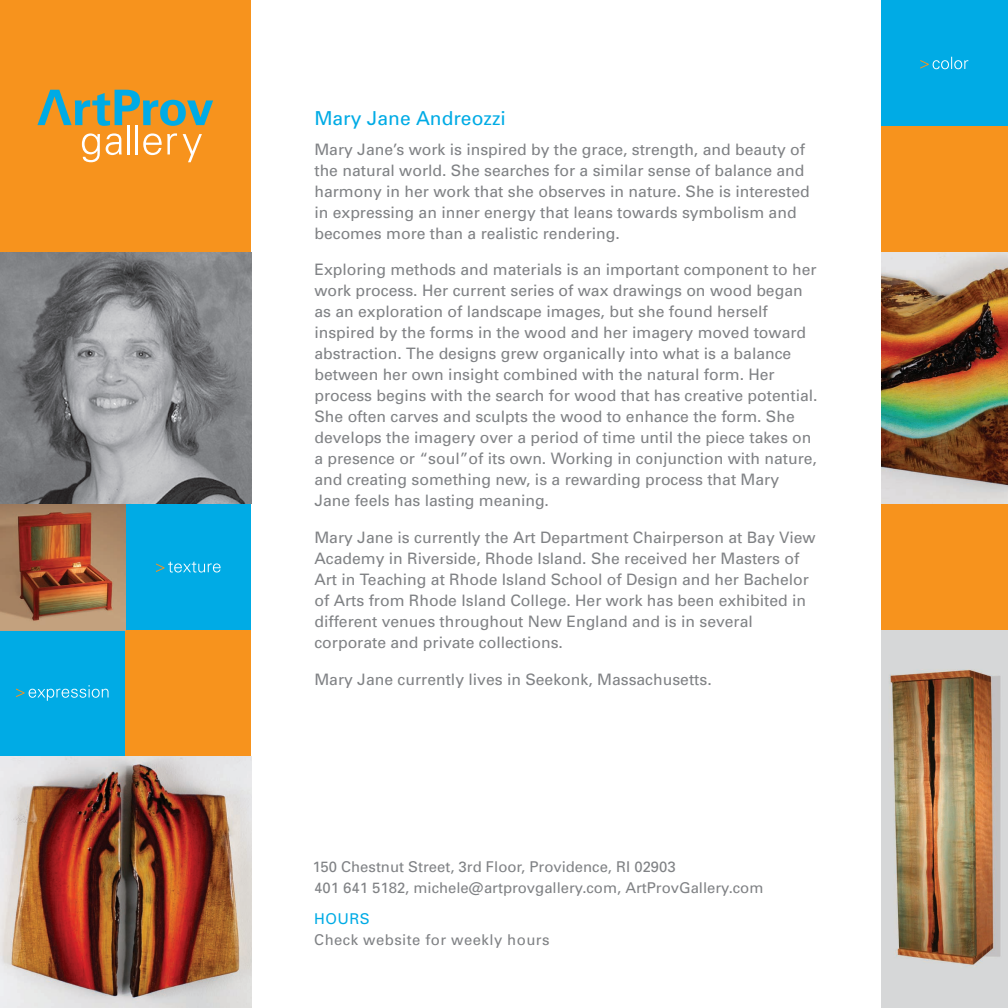
<style>
.page{position:relative;width:1008px;height:1008px;background:#fff}
.page>*{position:absolute;margin:0;border:0;box-sizing:border-box;transform-origin:0 0}
.t1{font:19.25px "Univers";color:#00abe5}
.t2{font:15.75px/21px "Univers";color:#808285}
.t3{font:14.88px/21px "Univers";color:#808285}
.t4{font:14.88px "Univers";letter-spacing:.03em;color:#808285}
.t5{font:14.88px "Univers";letter-spacing:.03em;color:#00abe5}
</style>
<div class="page">
<div style="left:125px;top:630px;width:126px;height:126px;background:#f7931d"></div>
<img style="left:0;top:252px;width:251px;height:252px">
<div style="left:125px;top:504px;width:126px;height:126px;background:#00abe5"></div>
<svg style="left:156px;top:561px;width:65px;height:12px"></svg>
<div style="left:0;top:630px;width:125px;height:126px;background:#00abe5"></div>
<svg style="left:16px;top:685px;width:93px;height:16px"></svg>
<div style="left:881px;top:504px;width:127px;height:126px;background:#f7931d"></div>
<div style="left:881px;top:126px;width:127px;height:126px;background:#f7931d"></div>
<div style="left:881px;top:0;width:127px;height:126px;background:#00abe5"></div>
<svg style="left:920px;top:57px;width:48px;height:12px"></svg>
<div style="left:0;top:0;width:251px;height:252px;background:#f7931d"></div>
<svg style="left:37px;top:90px;width:176px;height:36px"></svg>
<svg style="left:82px;top:133px;width:18px;height:29px"></svg>
<svg style="left:106px;top:133px;width:16px;height:22px"></svg>
<hr style="left:127px;top:125px;width:3px;height:29px;background:#fff">
<hr style="left:135px;top:125px;width:3px;height:29px;background:#fff">
<svg style="left:143px;top:133px;width:34px;height:22px"></svg>
<svg style="left:183px;top:134px;width:19px;height:28px"></svg>
<img style="left:0;top:756px;width:251px;height:252px">
<img style="left:0;top:504px;width:125px;height:126px">
<img style="left:881px;top:252px;width:127px;height:252px">
<img style="left:881px;top:630px;width:127px;height:378px">
<p class="t1" style="left:314px;top:106px;width:193px">Mary Jane Andreozzi</p>
<p class="t2" style="left:314px;top:138px;width:497px">Mary Jane’s work is inspired by the grace, strength, and beauty of the natural world. She searches for a similar sense of balance and harmony in her work that she observes in nature. She is interested in expressing an inner energy that leans towards symbolism and becomes more than a realistic rendering.</p>
<p class="t2" style="left:314px;top:259px;width:505px">Exploring methods and materials is an important component to her work process. Her current series of wax drawings on wood began as an exploration of landscape images, but she found herself inspired by the forms in the wood and her imagery moved toward abstraction. The designs grew organically into what is a balance between her own insight combined with the natural form. Her process begins with the search for wood that has creative potential.<br>She often carves and sculpts the wood to enhance the form. She develops the imagery over a period of time until the piece takes on a presence or “soul”of its own. Working in conjunction with nature, and creating something new, is a rewarding process that Mary Jane feels has lasting meaning.</p>
<p class="t2" style="left:314px;top:527px;width:503px">Mary Jane is currently the Art Department Chairperson at Bay View Academy in Riverside, Rhode Island. She received her Masters of Art in Teaching at Rhode Island School of Design and her Bachelor of Arts from Rhode Island College. Her work has been exhibited in different venues throughout New England and is in several corporate and private collections.</p>
<p class="t2" style="left:314px;top:668px;width:399px">Mary Jane currently lives in Seekonk, Massachusetts.</p>
<p class="t3" style="left:312px;top:856px;width:453px">150 Chestnut Street, 3rd Floor, Providence, RI 02903<br>401 641 5182, michele@artprovgallery.com, ArtProvGallery.com</p>
<p class="t5" style="left:314px;top:909px;width:57px">HOURS</p>
<p class="t4" style="left:314px;top:930px;width:237px">Check website for weekly hours</p>
</div>
